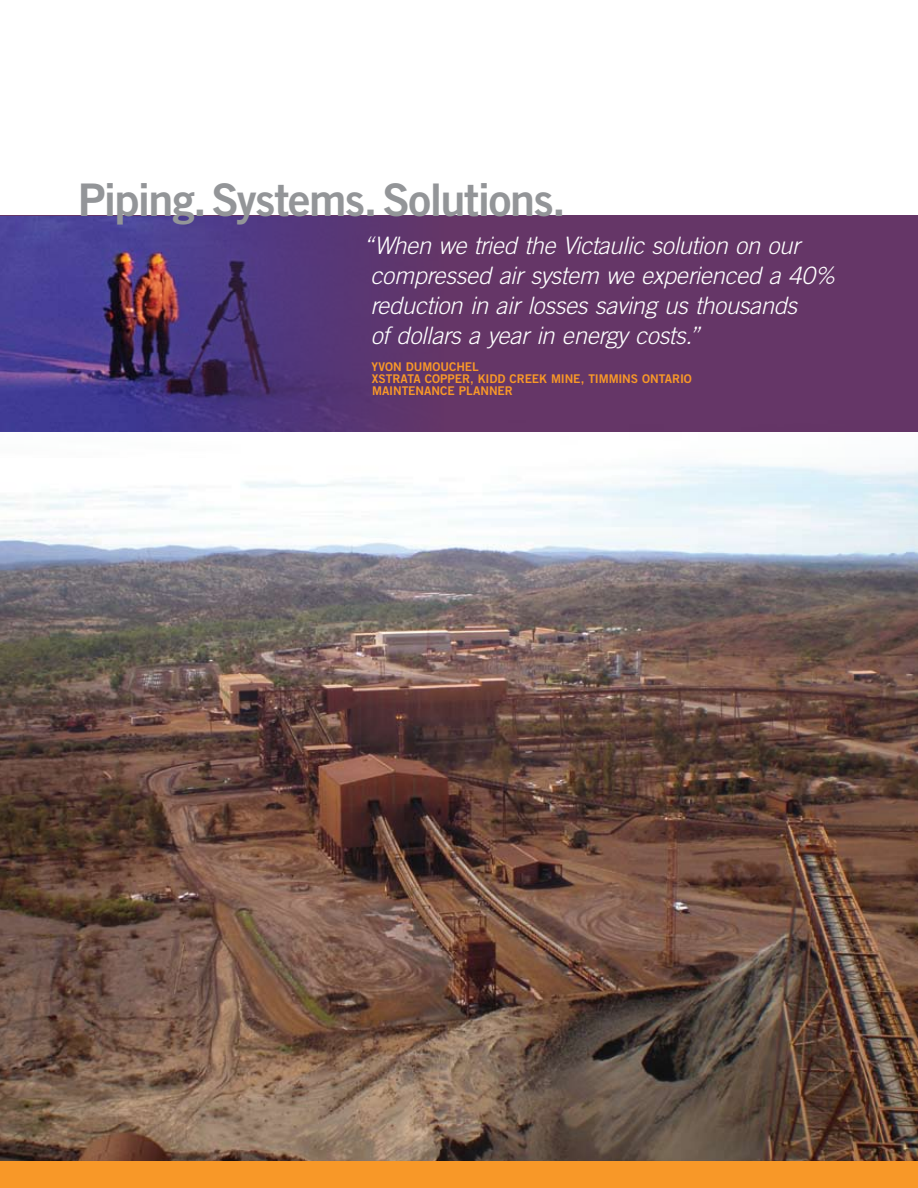
<style>
.page{position:relative;width:918px;height:1188px;background:#fff}
.page>*{position:absolute;margin:0;border:0;box-sizing:border-box;transform-origin:0 0}
.t1{font:45px "Trade Gothic Bold Two";letter-spacing:-.03em;color:#939598}
.t2{font:italic 300 24px/30px "Trade Gothic LT Std";letter-spacing:-.015em;color:#fff}
.t3{font:12px/12px "Trade Gothic Bold Two";letter-spacing:-.005em;color:#f89828}
</style>
<div class="page">
<img style="left:0;top:464px;width:918px;height:697px">
<div style="left:0;top:1161px;width:918px;height:27px;background:#f89828"></div>
<div style="left:0;top:216px;width:918px;height:216px;background:#653667"></div>
<img style="left:0;top:216px;width:388px;height:216px">
<h1 class="t1" style="left:78px;top:172px;width:490px">PIPING.SYSTEMS.SOLUTIONS.</h1>
<p class="t2" style="left:370px;top:231px;width:467px;text-indent:-7px">“When we tried the Victaulic solution on our compressed air system we experienced a 40% reduction in air losses saving us thousands<br>of dollars a year in energy costs.”</p>
<p class="t3" style="left:371px;top:360px;width:93px">YVON DUMOUCHEL<br>XSTRATA</p>
<p class="t3" style="left:425px;top:372px;width:9px">COPPER</p>
<p class="t3" style="left:470px;top:372px;width:23px">, KIDD</p>
<p class="t3" style="left:510px;top:372px;width:9px">CREEK</p>
<p class="t3" style="left:551px;top:372px;width:116px">MINE, TIMMINS ONTARIO</p>
<p class="t3" style="left:372px;top:384px;width:134px">MAI NTENANCE PLANNER</p>
</div>
